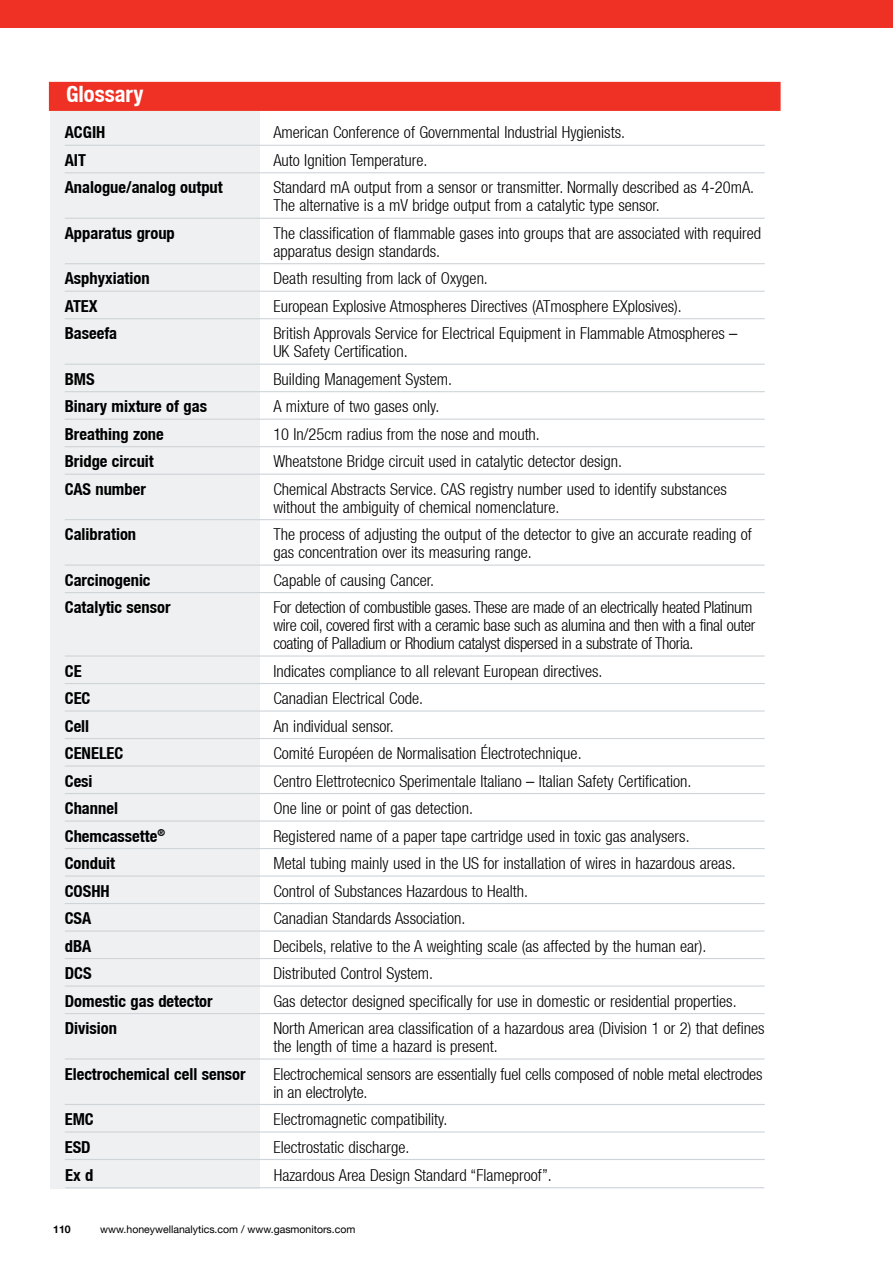
<style>
.page{position:relative;width:893px;height:1263px;background:#fff}
.page>*{position:absolute;margin:0;border:0;box-sizing:border-box;transform-origin:0 0}
.t1{font:700 condensed 22.5px "Helvetica Neue LT";color:#fff}
.t2{font:300 condensed 16.5px/18px "Helvetica Neue LT";color:#000}
.t3{font:700 condensed 16.5px "Helvetica Neue LT";color:#000}
.t4{font:300 condensed 16.5px/18px "Helvetica Neue LT";letter-spacing:-.02em;color:#000}
.t5{font:10.5px "Helvetica Neue LT";color:#000}
.t6{font:700 10.5px "Helvetica Neue LT";color:#000}
</style>
<div class="page">
<div style="left:50px;top:91px;width:210px;height:1097px;background:#eef0f1"></div>
<div style="left:49px;top:82px;width:732px;height:29px;background:#ee3124"></div>
<hr style="left:65px;top:145px;width:700px;height:1px;background:#cfd4d8">
<hr style="left:65px;top:172px;width:700px;height:1px;background:#cfd4d8">
<hr style="left:65px;top:218px;width:700px;height:1px;background:#cfd4d8">
<hr style="left:65px;top:263px;width:700px;height:1px;background:#cfd4d8">
<hr style="left:65px;top:291px;width:700px;height:1px;background:#cfd4d8">
<hr style="left:65px;top:318px;width:700px;height:1px;background:#cfd4d8">
<hr style="left:65px;top:364px;width:700px;height:1px;background:#cfd4d8">
<hr style="left:65px;top:391px;width:700px;height:1px;background:#cfd4d8">
<hr style="left:65px;top:419px;width:700px;height:1px;background:#cfd4d8">
<hr style="left:65px;top:446px;width:700px;height:1px;background:#cfd4d8">
<hr style="left:65px;top:474px;width:700px;height:1px;background:#cfd4d8">
<hr style="left:65px;top:519px;width:700px;height:1px;background:#cfd4d8">
<hr style="left:65px;top:564px;width:700px;height:2px;background:#cfd4d8">
<hr style="left:65px;top:592px;width:700px;height:1px;background:#cfd4d8">
<hr style="left:65px;top:655px;width:700px;height:2px;background:#cfd4d8">
<hr style="left:65px;top:683px;width:700px;height:1px;background:#cfd4d8">
<hr style="left:65px;top:710px;width:700px;height:2px;background:#cfd4d8">
<hr style="left:65px;top:738px;width:700px;height:1px;background:#cfd4d8">
<hr style="left:65px;top:765px;width:700px;height:2px;background:#cfd4d8">
<hr style="left:65px;top:793px;width:700px;height:1px;background:#cfd4d8">
<hr style="left:65px;top:820px;width:700px;height:2px;background:#cfd4d8">
<hr style="left:65px;top:848px;width:700px;height:1px;background:#cfd4d8">
<hr style="left:65px;top:875px;width:700px;height:2px;background:#cfd4d8">
<hr style="left:65px;top:903px;width:700px;height:1px;background:#cfd4d8">
<hr style="left:65px;top:930px;width:700px;height:1px;background:#cfd4d8">
<hr style="left:65px;top:958px;width:700px;height:1px;background:#cfd4d8">
<hr style="left:65px;top:985px;width:700px;height:1px;background:#cfd4d8">
<hr style="left:65px;top:1013px;width:700px;height:1px;background:#cfd4d8">
<hr style="left:65px;top:1058px;width:700px;height:1px;background:#cfd4d8">
<hr style="left:65px;top:1104px;width:700px;height:1px;background:#cfd4d8">
<hr style="left:65px;top:1131px;width:700px;height:1px;background:#cfd4d8">
<hr style="left:65px;top:1159px;width:700px;height:1px;background:#cfd4d8">
<hr style="left:65px;top:1187px;width:699px;height:1px;background:#cfd4d8">
<div style="left:0;top:0;width:893px;height:28px;background:#ee3124"></div>
<h1 class="t1" style="left:66px;top:81px;width:79px">Glossary</h1>
<p class="t3" style="left:65px;top:122px;width:42px">ACGIH</p>
<p class="t2" style="left:273px;top:123px;width:353px">American Conference of Governmental Industrial Hygienists.</p>
<p class="t3" style="left:65px;top:150px;width:22px">AIT</p>
<p class="t2" style="left:273px;top:151px;width:156px">Auto Ignition Temperature.</p>
<p class="t3" style="left:65px;top:178px;width:159px">Analogue/analog output</p>
<p class="t2" style="left:273px;top:178px;width:482px">Standard mA output from a sensor or transmitter. Normally described as 4-20mA.<br>The alternative is a mV bridge output from a catalytic type sensor.</p>
<p class="t3" style="left:65px;top:223px;width:112px">Apparatus group</p>
<p class="t2" style="left:273px;top:224px;width:489px">The classification of flammable gases into groups that are associated with required apparatus design standards.</p>
<p class="t3" style="left:65px;top:268px;width:86px">Asphyxiation</p>
<p class="t2" style="left:273px;top:269px;width:216px">Death resulting from lack of Oxygen.</p>
<p class="t3" style="left:65px;top:296px;width:34px">ATEX</p>
<p class="t2" style="left:273px;top:297px;width:410px">European Explosive Atmospheres Directives (ATmosphere EXplosives).</p>
<p class="t3" style="left:65px;top:323px;width:54px">Baseefa</p>
<p class="t2" style="left:273px;top:324px;width:466px">British Approvals Service for Electrical Equipment in Flammable Atmospheres –<br>UK Safety Certification.</p>
<p class="t3" style="left:65px;top:369px;width:31px">BMS</p>
<p class="t2" style="left:273px;top:370px;width:180px">Building Management System.</p>
<p class="t3" style="left:65px;top:396px;width:144px">Binary mixture of gas</p>
<p class="t2" style="left:273px;top:397px;width:168px">A mixture of two gases only.</p>
<p class="t3" style="left:65px;top:424px;width:101px">Breathing zone</p>
<p class="t2" style="left:273px;top:425px;width:268px">10 In/25cm radius from the nose and mouth.</p>
<p class="t3" style="left:65px;top:451px;width:90px">Bridge circuit</p>
<p class="t2" style="left:273px;top:452px;width:350px">Wheatstone Bridge circuit used in catalytic detector design.</p>
<p class="t3" style="left:65px;top:479px;width:10px">CAS</p>
<p class="t3" style="left:95px;top:479px;width:52px">number</p>
<p class="t2" style="left:273px;top:480px;width:455px">Chemical Abstracts Service. CAS registry number used to identify substances without the ambiguity of chemical nomenclature.</p>
<p class="t3" style="left:65px;top:524px;width:73px">Calibration</p>
<p class="t2" style="left:273px;top:525px;width:480px">The process of adjusting the output of the detector to give an accurate reading of gas concentration over its measuring range.</p>
<p class="t3" style="left:65px;top:570px;width:87px">Carcinogenic</p>
<p class="t2" style="left:273px;top:571px;width:162px">Capable of causing Cancer.</p>
<p class="t3" style="left:65px;top:597px;width:107px">Catalytic sensor</p>
<p class="t4" style="left:273px;top:598px;width:483px">For detection of combustible gases. These are made of an electrically heated Platinum wire coil, covered first with a ceramic base such as alumina and then with a final outer coating of Palladium or Rhodium catalyst dispersed in a substrate of Thoria.</p>
<p class="t3" style="left:65px;top:661px;width:18px">CE</p>
<p class="t2" style="left:273px;top:662px;width:331px">Indicates compliance to all relevant European directives.</p>
<p class="t3" style="left:65px;top:688px;width:26px">CEC</p>
<p class="t2" style="left:273px;top:689px;width:151px">Canadian Electrical Code.</p>
<p class="t3" style="left:65px;top:716px;width:26px">Cell</p>
<p class="t2" style="left:273px;top:717px;width:122px">An individual sensor.</p>
<p class="t3" style="left:65px;top:743px;width:59px">CENELEC</p>
<p class="t2" style="left:273px;top:744px;width:310px">Comité Européen de Normalisation Électrotechnique.</p>
<p class="t3" style="left:65px;top:771px;width:29px">Cesi</p>
<p class="t2" style="left:273px;top:772px;width:420px">Centro Elettrotecnico Sperimentale Italiano – Italian Safety Certification.</p>
<p class="t3" style="left:65px;top:798px;width:55px">Channel</p>
<p class="t2" style="left:273px;top:799px;width:201px">One line or point of gas detection.</p>
<p class="t3" style="left:65px;top:826px;width:102px">Chemcassette<sup>®</sup></p>
<p class="t2" style="left:273px;top:827px;width:418px">Registered name of a paper tape cartridge used in toxic gas analysers.</p>
<p class="t3" style="left:65px;top:853px;width:52px">Conduit</p>
<p class="t2" style="left:273px;top:854px;width:464px">Metal tubing mainly used in the US for installation of wires in hazardous areas.</p>
<p class="t3" style="left:65px;top:881px;width:46px">COSHH</p>
<p class="t2" style="left:273px;top:882px;width:256px">Control of Substances Hazardous to Health.</p>
<p class="t3" style="left:65px;top:908px;width:10px">CSA</p>
<p class="t2" style="left:273px;top:909px;width:193px">Canadian Standards Association.</p>
<p class="t3" style="left:65px;top:936px;width:28px">dBA</p>
<p class="t2" style="left:273px;top:937px;width:434px">Decibels, relative to the A weighting scale (as affected by the human ear).</p>
<p class="t3" style="left:65px;top:963px;width:19px">DCS</p>
<p class="t2" style="left:273px;top:964px;width:161px">Distributed Control System.</p>
<p class="t3" style="left:65px;top:991px;width:149px">Domestic gas detector</p>
<p class="t2" style="left:273px;top:992px;width:465px">Gas detector designed specifically for use in domestic or residential properties.</p>
<p class="t3" style="left:65px;top:1018px;width:54px">Division</p>
<p class="t2" style="left:273px;top:1019px;width:493px">North American area classification of a hazardous area (Division 1 or 2) that defines the length of time a hazard is present.</p>
<p class="t3" style="left:65px;top:1064px;width:182px">Electrochemical cell sensor</p>
<p class="t2" style="left:273px;top:1065px;width:491px">Electrochemical sensors are essentially fuel cells composed of noble metal electrodes in an electrolyte.</p>
<p class="t3" style="left:65px;top:1109px;width:29px">EMC</p>
<p class="t2" style="left:273px;top:1110px;width:175px">Electromagnetic compatibility.</p>
<p class="t3" style="left:65px;top:1137px;width:27px">ESD</p>
<p class="t2" style="left:273px;top:1138px;width:138px">Electrostatic discharge.</p>
<p class="t3" style="left:65px;top:1165px;width:30px">Ex d</p>
<p class="t2" style="left:274px;top:1166px;width:279px">Hazardous Area Design Standard “Flameproof”.</p>
<p class="t6" style="left:53px;top:1223px;width:19px">110</p>
<p class="t5" style="left:100px;top:1223px;width:257px">www.honeywellanalytics.com / www.gasmonitors.com</p>
</div>
